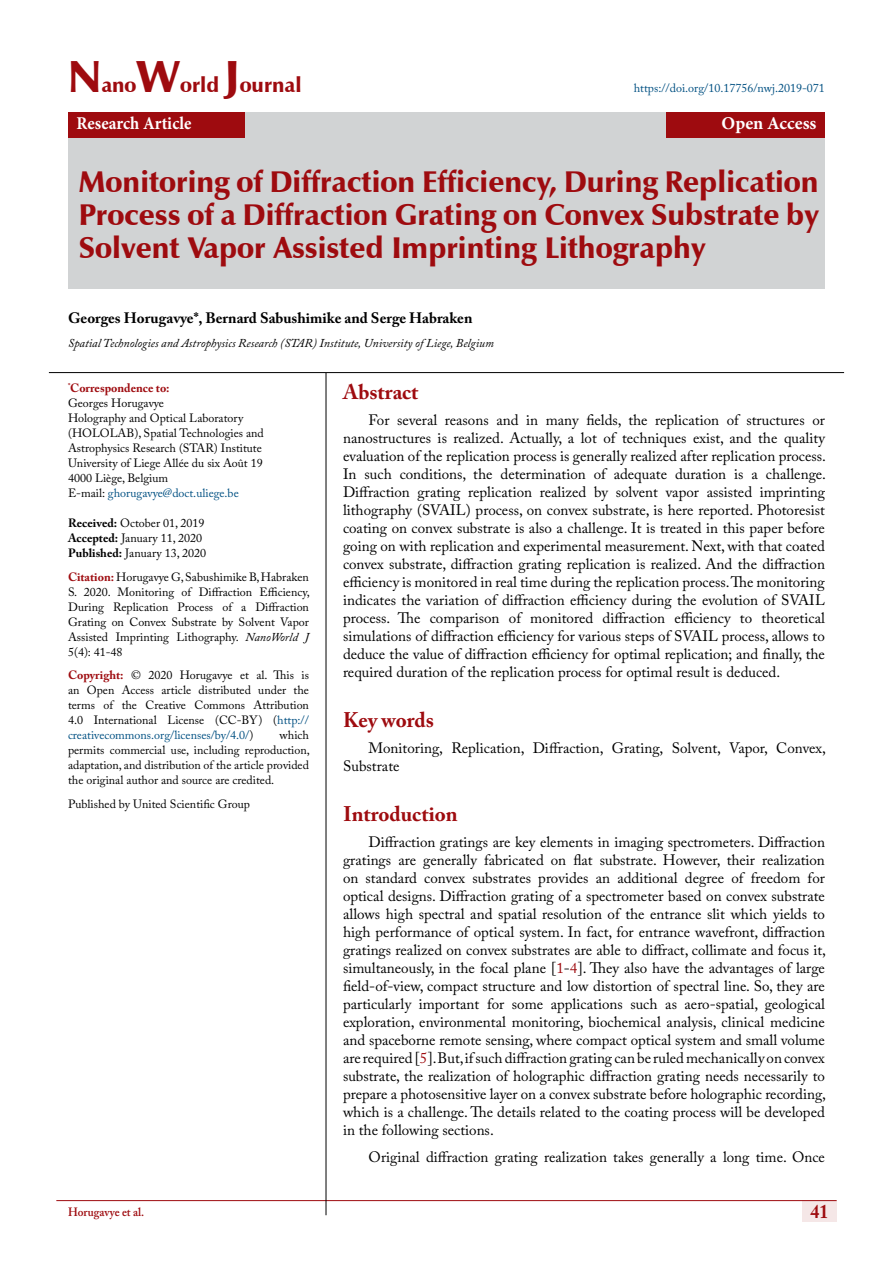
<style>
.page{position:relative;width:893px;height:1263px;background:#fff}
.page>*{position:absolute;margin:0;border:0;box-sizing:border-box;transform-origin:0 0}
.t1{font:900 30px/33px "Zapf Humanist 601 BT";color:#9e0b0f;text-align:justify}
.t2{font:700 21px "Adobe Caslon Pro";color:#9e0b0f}
.t3{font:900 21px "Zapf Humanist 601 BT";color:#9e0b0f}
.t4{font:700 19.5px "Adobe Caslon Pro";color:#9e0b0f;scale:.9 1}
.t5{font:700 18px "Minion Pro";color:#fff;scale:.93 1}
.t6{font:700 18px "Minion Pro";color:#fff}
.t7{font:15px/18px "Adobe Caslon Pro";color:#000;text-align:justify}
.t8{font:700 15px "Adobe Caslon Pro";color:#000}
.t9{font:12px/15px "Adobe Caslon Pro";color:#000;text-align:justify}
.t10{font:italic 12px "Adobe Caslon Pro";color:#000}
.t11{font:12px "Adobe Caslon Pro";color:#005082}
.t12{font:600 12px "Adobe Caslon Pro";color:#9e0b0f;scale:.95 1}
.s1{font-size:45px}
.s2{font-weight:700;color:#9e0b0f}
.s3{color:#005082}
.s4{font-weight:700}
.s5{font-style:italic}
.s6{color:#9e0b0f}
</style>
<div class="page">
<div style="left:802px;top:1200px;width:35px;height:21px;background:#f5e7e7"></div>
<hr style="left:56px;top:1200px;width:781px;height:1px;background:#9e0b0f">
<div style="left:68px;top:112px;width:757px;height:177px;background:#d1d3d4"></div>
<div style="left:68px;top:112px;width:177px;height:26px;background:#9e0b0f"></div>
<div style="left:666px;top:112px;width:159px;height:26px;background:#9e0b0f"></div>
<hr style="left:326px;top:373px;width:1px;height:842px;background:#000">
<hr style="left:49px;top:372px;width:795px;height:1px;background:#000">
<h2 class="t3" style="left:68px;top:72px;width:235px"><span class="s1">N</span>ano<span class="s1">W</span>orld <span class="s1">J</span>ournal</h2>
<p class="t5" style="left:77px;top:111px;width:125px">Research Article</p>
<p class="t6" style="left:721px;top:111px;width:96px">Open Access</p>
<p class="t11" style="left:634px;top:81px;width:193px">https://doi.org/10.17756/nwj.2019-071</p>
<h1 class="t1" style="left:79px;top:165px;width:741px">Monitoring of Diffraction Efficiency, During Replication Process of a Diffraction Grating on Convex Substrate by Solvent Vapor Assisted Imprinting Lithography</h1>
<p class="t8" style="left:68px;top:309px;width:406px">Georges Horugavye*, Bernard Sabushimike and Serge Habraken</p>
<p class="t10" style="left:68px;top:336px;width:427px">Spatial Technologies and Astrophysics Research (STAR) Institute, University of Liege, Belgium</p>
<p class="t9" style="left:68px;top:380px;width:197px;text-align:left"><sup>*</sup><span class="s2">Correspondence to:<br></span>Georges Horugavye<br>Holography and Optical Laboratory (HOLOLAB), Spatial Technologies and<br>Astrophysics Research (STAR) Institute<br>University of Liege Allée du six Août 19<br>4000 Liège, Belgium<br>E-mail: <span class="s3">ghorugavye@doct.uliege.be</span></p>
<p class="t9" style="left:68px;top:515px;width:140px;text-align:left"><span class="s4">Received:</span> October 01, 2019<br><span class="s4">Accepted:</span> January 11, 2020<br><span class="s4">Published:</span> January 13, 2020</p>
<p class="t9" style="left:68px;top:569px;width:243px"><span class="s2">Citation:</span> Horugavye G, Sabushimike B, Habraken S. 2020. Monitoring of Diffraction Efficiency, During Replication Process of a Diffraction Grating on Convex Substrate by Solvent Vapor Assisted Imprinting Lithography. <span class="s5">NanoWorld J </span>5(4): 41-48</p>
<p class="t9" style="left:68px;top:667px;width:242px"><span class="s2">Copyright:</span> © 2020 Horugavye et al. This is an Open Access article distributed under the terms of the Creative Commons Attribution 4.0 International License (CC-BY) (<span class="s3">http:// creativecommons.org/licenses/by/4.0/</span>)</p>
<h2 class="t2" style="left:343px;top:379px;width:77px">Abstract</h2>
<p class="t7" style="left:343px;top:411px;width:484px;text-indent:26px">For several reasons and in many fields, the replication of structures or nanostructures is realized. Actually, a lot of techniques exist, and the quality evaluation of the replication process is generally realized after replication process.<br>In such conditions, the determination of adequate duration is a challenge.<br>Diffraction grating replication realized by solvent vapor assisted imprinting lithography (SVAIL) process, on convex substrate, is here reported. Photoresist coating on convex substrate is also a challenge. It is treated in this paper before going on with replication and experimental measurement. Next, with that coated convex substrate, diffraction grating replication is realized. And the diffraction efficiency is monitored in real time during the replication process. The monitoring indicates the variation of diffraction efficiency during the evolution of SVAIL process. The comparison of monitored diffraction efficiency to theoretical simulations of diffraction efficiency for various steps of SVAIL process, allows to deduce the value of diffraction efficiency for optimal replication; and finally, the required duration of the replication process for optimal result is deduced.</p>
<h2 class="t2" style="left:343px;top:707px;width:92px">Key words</h2>
<p class="t7" style="left:343px;top:739px;width:484px;text-indent:26px">Monitoring, Replication, Diffraction, Grating, Solvent, Vapor, Convex,<br>Substrate</p>
<h2 class="t2" style="left:343px;top:801px;width:116px">Introduction</h2>
<p class="t7" style="left:343px;top:833px;width:484px;text-indent:26px">Diffraction gratings are key elements in imaging spectrometers. Diffraction gratings are generally fabricated on flat substrate. However, their realization on standard convex substrates provides an additional degree of freedom for optical designs. Diffraction grating of a spectrometer based on convex substrate allows high spectral and spatial resolution of the entrance slit which yields to high performance of optical system. In fact, for entrance wavefront, diffraction gratings realized on convex substrates are able to diffract, collimate and focus it, simultaneously, in the focal plane [<span class="s6">1</span>-<span class="s6">4</span>]. They also have the advantages of large field-of-view, compact structure and low distortion of spectral line. So, they are particularly important for some applications such as aero-spatial, geological exploration, environmental monitoring, biochemical analysis, clinical medicine and spaceborne remote sensing, where compact optical system and small volume are required [<span class="s6">5</span>]. But, if such diffraction grating can be ruled mechanically on convex substrate, the realization of holographic diffraction grating needs necessarily to prepare a photosensitive layer on a convex substrate before holographic recording, which is a challenge. The details related to the coating process will be developed in the following sections.</p>
<p class="t7" style="left:369px;top:1148px;width:458px">Original diffraction grating realization takes generally a long time. Once</p>
<p class="t9" style="left:68px;top:727px;width:243px;text-indent:212px">which permits commercial use, including reproduction, adaptation, and distribution of the article provided the original author and source are credited.</p>
<p class="t9" style="left:68px;top:796px;width:183px">Published by United Scientific Group</p>
<p class="t12" style="left:68px;top:1204px;width:82px">Horugavye et al.</p>
<h3 class="t4" style="left:811px;top:1200px;width:21px">41</h3>
</div>
